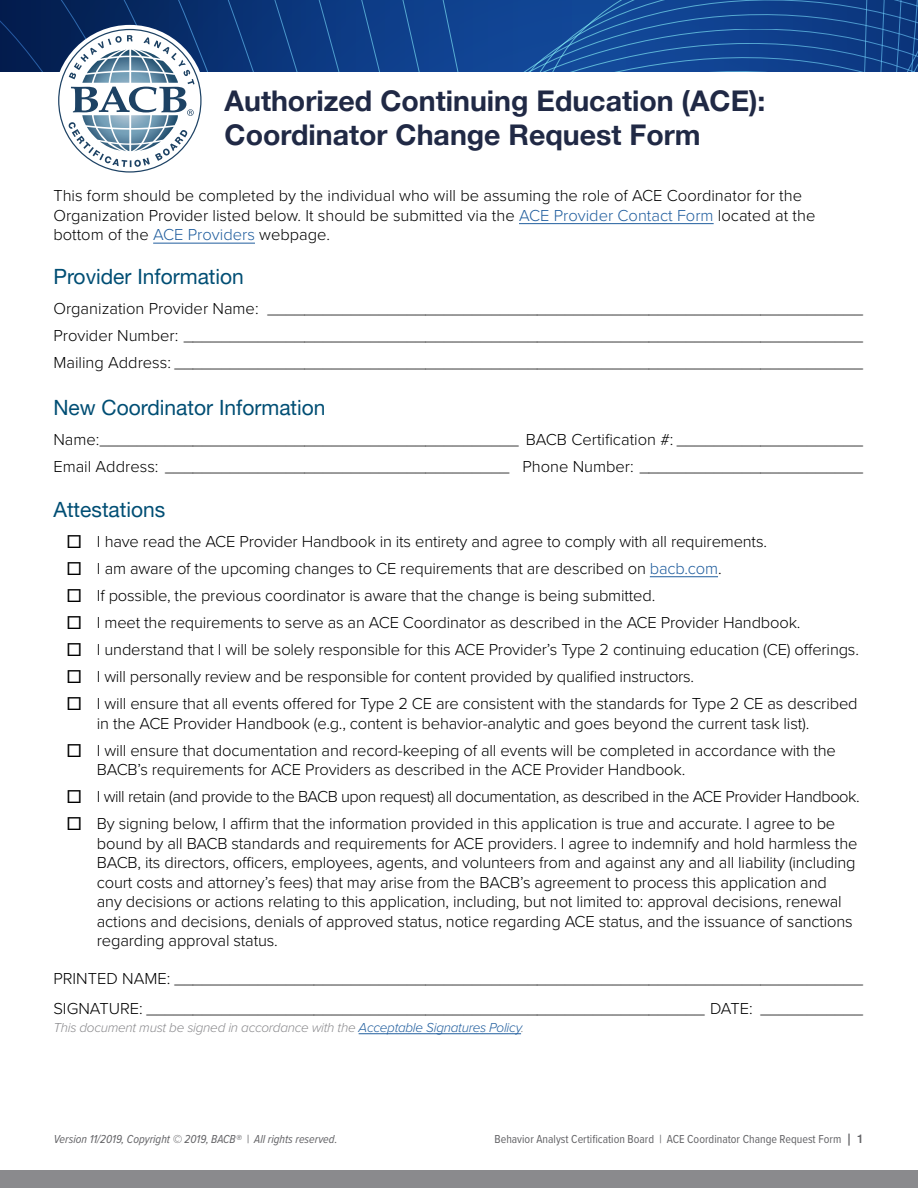
<style>
.page{position:relative;width:918px;height:1188px;background:#fff}
.page>*{position:absolute;margin:0;border:0;box-sizing:border-box;transform-origin:0 0}
.t1{font:700 28.5px/34.2px "Helvetica Neue LT Pro";color:#202945}
.t2{font:21px "Helvetica Neue LT Pro";color:#004e74}
.t3{font:300 16.5px/27px "Proxima Nova";letter-spacing:-.01em;color:#000}
.t4{font:italic 300 13.5px "Proxima Nova";letter-spacing:-.02em;color:#8a8a8d}
.t5{font:12px "Proxima Nova Cond";color:#636366}
.t6{font:italic 12px "Proxima Nova Cond";color:#636366}
.s1{color:#215e9e}
.s2{font-weight:500;font-size:22.5px}
.s3{font-family:"Helvetica Neue LT Pro";font-weight:500}
</style>
<div class="page">
<div style="left:0;top:1171px;width:918px;height:17px;background:#8a8a8d"></div>
<svg style="left:0;top:0;width:918px;height:173px"></svg>
<hr style="left:519px;top:223px;width:195px;height:1px;background:#215e9e">
<hr style="left:153px;top:243px;width:102px;height:1px;background:#215e9e">
<hr style="left:650px;top:576px;width:68px;height:1px;background:#215e9e">
<hr style="left:359px;top:1033px;width:162px;height:1px;background:#215e9e">
<h1 class="t1" style="left:225px;top:83px;width:542px">Authorized Continuing Education (ACE):<br>Coordinator Change Request Form</h1>
<p class="t3" style="left:53px;top:185px;width:764px;line-height:19.5px">This form should be completed by the individual who will be assuming the role of ACE Coordinator for the<br>Organization Provider listed below. It should be submitted via the <span class="s1">ACE Provider Contact Form</span> located at the bottom of the <span class="s1">ACE Providers</span> webpage.</p>
<p class="t2" style="left:53px;top:263px;width:192px">Provider Information</p>
<p class="t3" style="left:53px;top:294px;width:811px;text-align:justify">Organization Provider Name: ________________________________________________________________ Provider Number: _________________________________________________________________________ Mailing Address: __________________________________________________________________________</p>
<p class="t2" style="left:53px;top:395px;width:274px">New Coordinator Information</p>
<p class="t3" style="left:53px;top:425px;width:811px">Name:_____________________________________________ BACB Certification #: ____________________<br>Email Address: _____________________________________ Phone Number: ________________________</p>
<p class="t2" style="left:53px;top:497px;width:114px">Attestations</p>
<p class="t3" style="left:67px;top:527px;width:794px"><span class="s2">☐</span> I have read the ACE Provider Handbook in its entirety and agree to comply with all requirements.<br><span class="s2">☐</span> I am aware of the upcoming changes to CE requirements that are described on <span class="s1">bacb.com</span>.<br><span class="s2">☐</span> If possible, the previous coordinator is aware that the change is being submitted.<br><span class="s2">☐</span> I meet the requirements to serve as an ACE Coordinator as described in the ACE Provider Handbook.<br><span class="s2">☐</span> I understand that I will be solely responsible for this ACE Provider’s Type 2 continuing education (CE) offerings. <span class="s2">☐</span> I will personally review and be responsible for content provided by qualified instructors.<br><span class="s2">☐</span> I will ensure that all events offered for Type 2 CE are consistent with the standards for Type 2 CE as described</p>
<p class="t3" style="left:67px;top:709px;width:771px;text-align:center">in the ACE Provider Handbook (e.g., content is behavior-analytic and goes beyond the current task list).<br><span class="s2">☐</span> I will ensure that documentation and record-keeping of all events will be completed in accordance with the</p>
<p class="t3" style="left:67px;top:755px;width:794px;text-indent:30px">BACB’s requirements for ACE Providers as described in the ACE Provider Handbook.<br><span class="s2">☐</span> I will retain (and provide to the BACB upon request) all documentation, as described in the ACE Provider Handbook. <span class="s2">☐</span> By signing below, I affirm that the information provided in this application is true and accurate. I agree to be</p>
<p class="t3" style="left:97px;top:832px;width:762px;line-height:19.5px">bound by all BACB standards and requirements for ACE providers. I agree to indemnify and hold harmless the BACB, its directors, officers, employees, agents, and volunteers from and against any and all liability (including court costs and attorney’s fees) that may arise from the BACB’s agreement to process this application and<br>any decisions or actions relating to this application, including, but not limited to: approval decisions, renewal actions and decisions, denials of approved status, notice regarding ACE status, and the issuance of sanctions regarding approval status.</p>
<p class="t3" style="left:53px;top:962px;width:811px;line-height:30px">PRINTED NAME: __________________________________________________________________________<br>SIGNATURE: ____________________________________________________________ DATE: ___________</p>
<p class="t4" style="left:53px;top:1017px;width:472px">This document must be signed in accordance with the <span class="s1">Acceptable Signatures Policy</span>.</p>
<p class="t6" style="left:54px;top:1131px;width:285px">Version 11/2019, Copyright © 2019, BACB® | All rights reserved.</p>
<p class="t5" style="left:495px;top:1131px;width:371px">Behavior Analyst Certification Board | ACE Coordinator Change Request Form <span class="s3">| 1</span></p>
</div>
